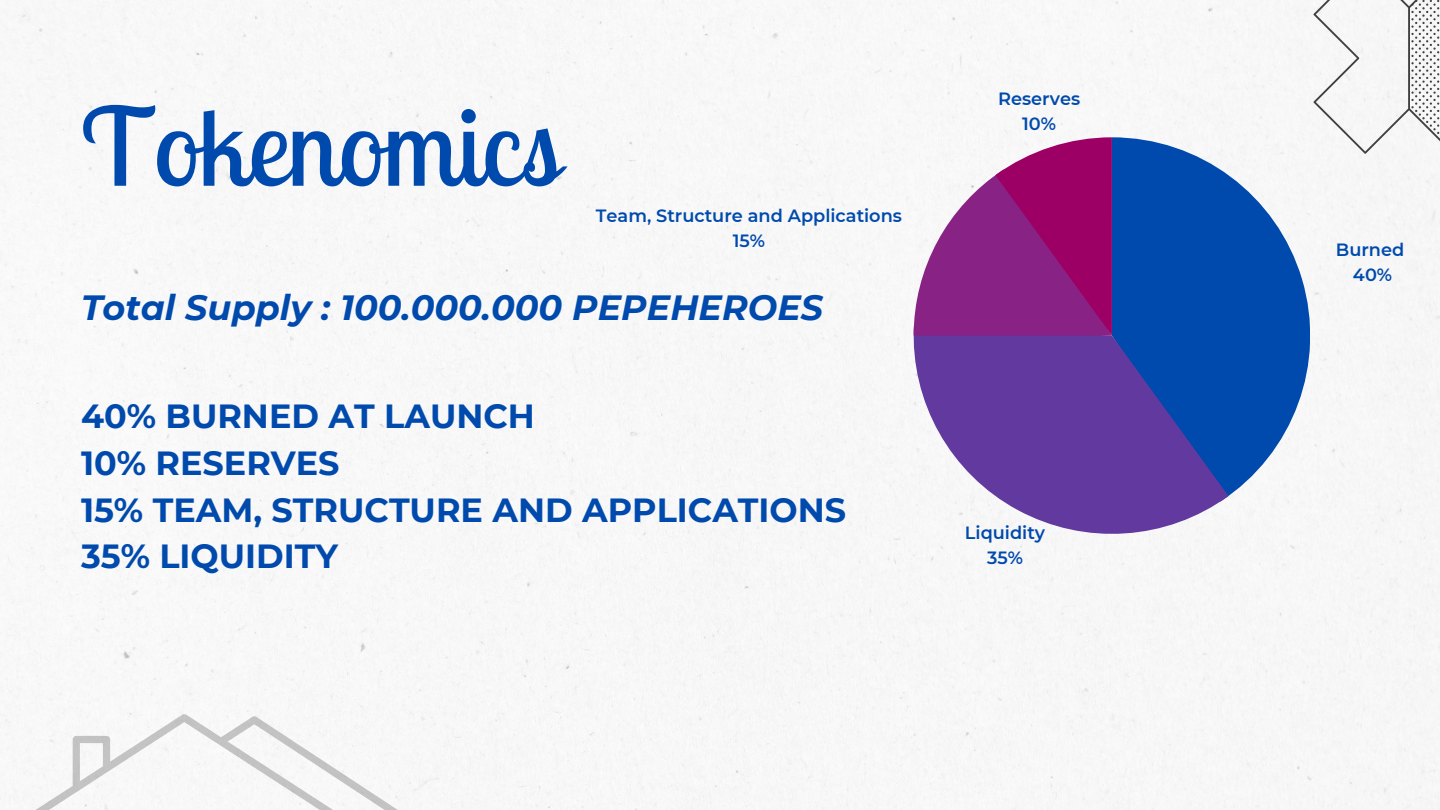
<style>
.page{position:relative;width:1440px;height:810px;background:#fff}
.page>*{position:absolute;margin:0;border:0;box-sizing:border-box;transform-origin:0 0}
.t1{font:108px "Lobster Two";color:#004aad}
.t2{font:italic 700 35px "Montserrat";color:#004aad}
.t3{font:700 33.4px "Montserrat";color:#004aad}
.t4{font:600 17.7px "Montserrat";color:#004aad}
</style>
<div class="page">
<img style="left:0;top:0;width:1440px;height:810px">
<svg style="left:1112px;top:137px;width:198px;height:365px;fill:#004aad"></svg>
<svg style="left:914px;top:326px;width:314px;height:208px;background:#6859ae"></svg>
<svg style="left:914px;top:137px;width:198px;height:199px"></svg>
<svg style="left:16px;top:714px;width:398px;height:96px"></svg>
<svg style="left:1314px;top:0;width:126px;height:154px"></svg>
<p class="t1" style="left:81px;top:78px;width:478px">Tokenomics</p>
<p class="t4" style="left:596px;top:205px;width:308px">Team, Structure and Applications</p>
<p class="t4" style="left:733px;top:230px;width:34px">15%</p>
<p class="t2" style="left:81px;top:286px;width:744px">Total Supply : 100.000.000 PEPEHEROES</p>
<p class="t3" style="left:81px;top:396px;width:455px">40% BURNED AT LAUNCH</p>
<p class="t3" style="left:81px;top:443px;width:260px">10% RESERVES</p>
<p class="t3" style="left:81px;top:489px;width:767px">15% TEAM, STRUCTURE AND APPLICATIONS</p>
<p class="t3" style="left:81px;top:536px;width:258px">35% LIQUIDITY</p>
<p class="t4" style="left:998px;top:88px;width:84px">Reserves</p>
<p class="t4" style="left:1022px;top:113px;width:35px">10%</p>
<p class="t4" style="left:965px;top:522px;width:82px">Liquidity</p>
<p class="t4" style="left:987px;top:546px;width:37px">35%</p>
<p class="t4" style="left:1336px;top:239px;width:70px">Burned</p>
<p class="t4" style="left:1353px;top:264px;width:41px">40%</p>
</div>
